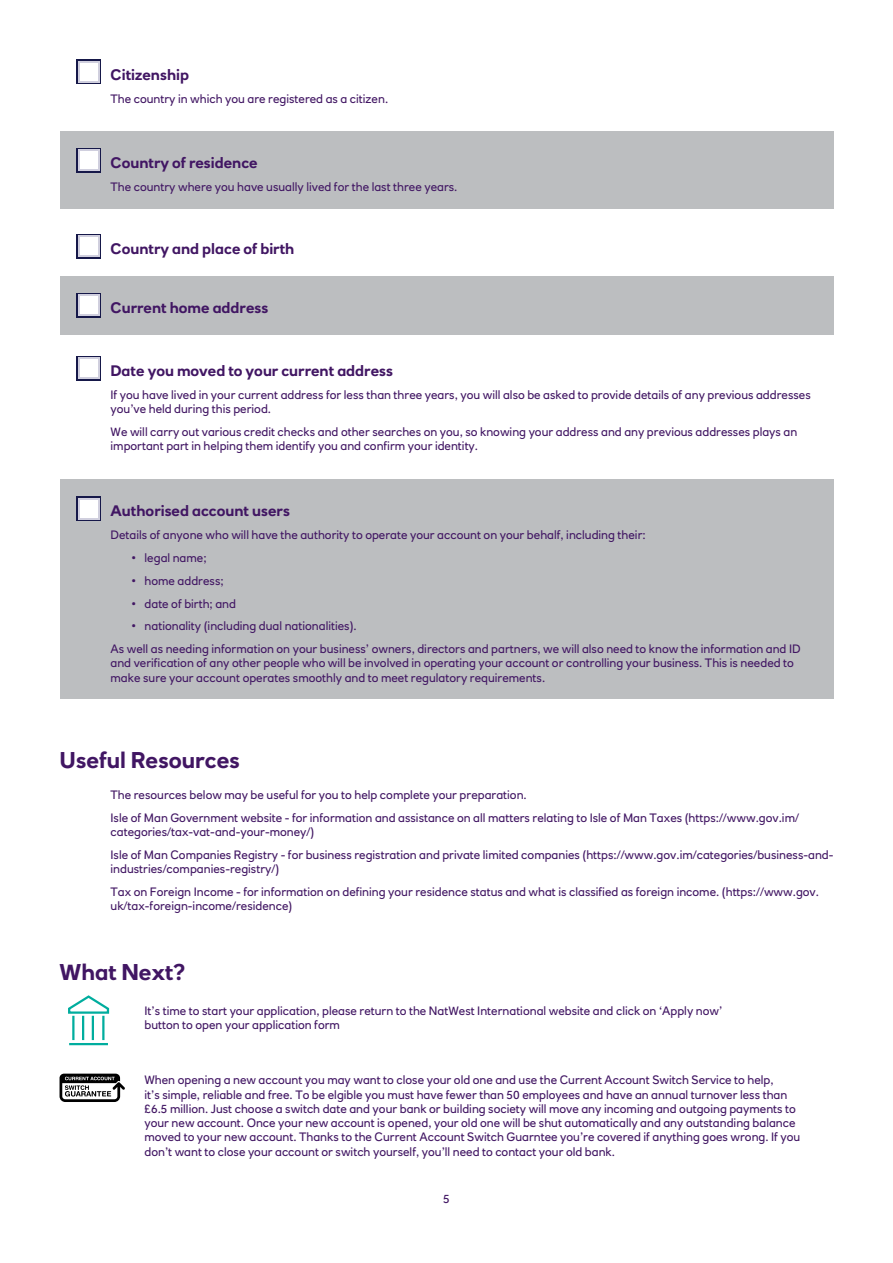
<style>
.page{position:relative;width:893px;height:1263px;background:#fff}
.page>*{position:absolute;margin:0;border:0;box-sizing:border-box;transform-origin:0 0}
.t1{font:700 22.5px "RN House Sans";color:#411663}
.t2{font:700 15px "RN House Sans";color:#411663}
.t3{font:12px/14.2px "RN House Sans";color:#411663}
</style>
<div class="page">
<div style="left:77px;top:60px;width:24px;height:24px;background:#d0cfde"></div>
<svg style="left:80px;top:63px;width:18px;height:18px"></svg>
<div style="left:80px;top:63px;width:17px;height:17px;background:#fff"></div>
<div style="left:60px;top:131px;width:773px;height:77px;background:#bcbec0"></div>
<svg style="left:77px;top:148px;width:24px;height:25px"></svg>
<svg style="left:78px;top:150px;width:22px;height:21px"></svg>
<div style="left:80px;top:152px;width:17px;height:17px;background:#fff"></div>
<svg style="left:77px;top:234px;width:24px;height:25px"></svg>
<svg style="left:78px;top:236px;width:22px;height:21px"></svg>
<div style="left:80px;top:238px;width:17px;height:17px;background:#fff"></div>
<div style="left:60px;top:276px;width:773px;height:59px;background:#bcbec0"></div>
<div style="left:77px;top:293px;width:24px;height:24px;background:#d0cfde"></div>
<svg style="left:80px;top:296px;width:18px;height:18px"></svg>
<div style="left:80px;top:297px;width:17px;height:17px;background:#fff"></div>
<svg style="left:77px;top:356px;width:24px;height:25px"></svg>
<svg style="left:78px;top:358px;width:22px;height:21px"></svg>
<div style="left:80px;top:360px;width:17px;height:17px;background:#fff"></div>
<div style="left:60px;top:479px;width:773px;height:220px;background:#bcbec0"></div>
<svg style="left:77px;top:496px;width:24px;height:25px"></svg>
<svg style="left:78px;top:498px;width:22px;height:21px"></svg>
<div style="left:80px;top:500px;width:17px;height:17px;background:#fff"></div>
<hr style="left:82px;top:1016px;width:2px;height:24px;background:#00ad9e">
<hr style="left:92px;top:1016px;width:2px;height:24px;background:#00ad9e">
<hr style="left:102px;top:1016px;width:3px;height:24px;background:#00ad9e">
<hr style="left:72px;top:1016px;width:3px;height:24px;background:#00ad9e">
<hr style="left:69px;top:1043px;width:39px;height:2px;background:#00ad9e">
<svg style="left:68px;top:995px;width:42px;height:19px"></svg>
<svg style="left:60px;top:1073px;width:65px;height:29px"></svg>
<p class="t2" style="left:111px;top:65px;width:80px">Citizenship</p>
<p class="t3" style="left:111px;top:91px;width:279px">The country in which you are registered as a citizen.</p>
<p class="t2" style="left:111px;top:154px;width:149px">Country of residence</p>
<p class="t3" style="left:111px;top:180px;width:348px">The country where you have usually lived for the last three years.</p>
<p class="t2" style="left:111px;top:240px;width:185px">Country and place of birth</p>
<p class="t2" style="left:111px;top:298px;width:159px">Current home address</p>
<p class="t2" style="left:111px;top:362px;width:284px">Date you moved to your current address</p>
<p class="t3" style="left:111px;top:388px;width:702px">If you have lived in your current address for less than three years, you will also be asked to provide details of any previous addresses you’ve held during this period.</p>
<p class="t3" style="left:111px;top:425px;width:688px">We will carry out various credit checks and other searches on you, so knowing your address and any previous addresses plays an important part in helping them identify you and confirm your identity.</p>
<p class="t2" style="left:111px;top:502px;width:181px">Authorised account users</p>
<p class="t3" style="left:111px;top:528px;width:537px">Details of anyone who will have the authority to operate your account on your behalf, including their:</p>
<p class="t3" style="left:132px;top:551px;width:76px">• legal name;</p>
<p class="t3" style="left:132px;top:573px;width:93px">• home address;</p>
<p class="t3" style="left:132px;top:596px;width:106px">• date of birth; and</p>
<p class="t3" style="left:111px;top:615px;width:692px;line-height:22.8px;text-indent:21px">• nationality (including dual nationalities).<br>As well as needing information on your business’ owners, directors and partners, we will also need to know the information and ID</p>
<p class="t3" style="left:111px;top:656px;width:685px">and verification of any other people who will be involved in operating your account or controlling your business. This is needed to make sure your account operates smoothly and to meet regulatory requirements.</p>
<h1 class="t1" style="left:60px;top:746px;width:182px">Useful Resources</h1>
<p class="t3" style="left:111px;top:784px;width:690px;line-height:22.8px">The resources below may be useful for you to help complete your preparation.<br>Isle of Man Government website - for information and assistance on all matters relating to Isle of Man Taxes (https://www.gov.im/</p>
<p class="t3" style="left:111px;top:821px;width:724px;line-height:22.8px">categories/tax-vat-and-your-money/)<br>Isle of Man Companies Registry - for business registration and private limited companies (https://www.gov.im/categories/business-and-</p>
<p class="t3" style="left:111px;top:858px;width:710px;line-height:22.8px">industries/companies-registry/)<br>Tax on Foreign Income - for information on defining your residence status and what is classified as foreign income. (https://www.gov.</p>
<p class="t3" style="left:111px;top:899px;width:183px">uk/tax-foreign-income/residence)</p>
<h1 class="t1" style="left:60px;top:958px;width:128px">What Next?</h1>
<p class="t3" style="left:144px;top:1003px;width:579px">It’s time to start your application, please return to the NatWest International website and click on ‘Apply now’ button to open your application form</p>
<p class="t3" style="left:144px;top:1073px;width:657px">When opening a new account you may want to close your old one and use the Current Account Switch Service to help,<br>it’s simple, reliable and free. To be elgible you must have fewer than 50 employees and have an annual turnover less than £6.5 million. Just choose a switch date and your bank or building society will move any incoming and outgoing payments to your new account. Once your new account is opened, your old one will be shut automatically and any outstanding balance moved to your new account. Thanks to the Current Account Switch Guarntee you’re covered if anything goes wrong. If you don’t want to close your account or switch yourself, you’ll need to contact your old bank.</p>
<p class="t3" style="left:443px;top:1192px;width:8px">5</p>
</div>
